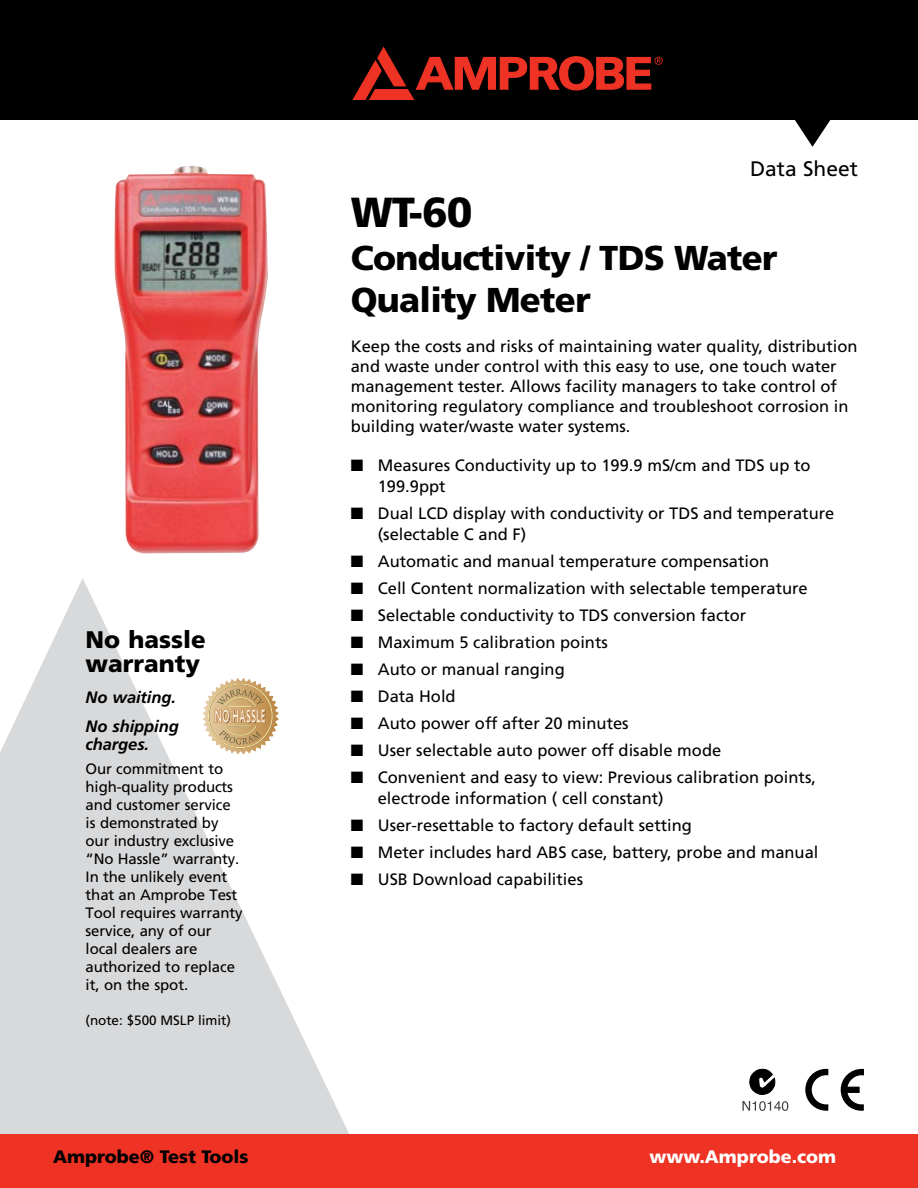
<style>
.page{position:relative;width:918px;height:1188px;background:#fff}
.page>*{position:absolute;margin:0;border:0;box-sizing:border-box;transform-origin:0 0}
.t1{font:900 42px "Frutiger";color:#000}
.t2{font:900 34.5px/41.4px "Frutiger";letter-spacing:-.02em;color:#000}
.t3{font:900 24px/24px "Frutiger";color:#000}
.t4{font:21px "Frutiger";color:#000}
.t5{font:900 18px "Frutiger";color:#000}
.t6{font:900 18px "Frutiger";color:#fff}
.t7{font:16.5px/19.8px "Frutiger";color:#000}
.t8{font:italic 700 16.5px/28.5px "Frutiger";letter-spacing:-.005em;color:#000}
.t9{font:15px/18px "Frutiger";letter-spacing:-.01em;color:#000}
.t10{font:13.5px "Frutiger";letter-spacing:-.005em;color:#000}
</style>
<div class="page">
<svg style="left:0;top:578px;width:349px;height:556px;fill:#d8d9db"></svg>
<svg style="left:202px;top:678px;width:77px;height:77px"></svg>
<div style="left:0;top:1134px;width:918px;height:54px;background:#ee3224"></div>
<div style="left:0;top:0;width:918px;height:120px;background:#000"></div>
<svg style="left:795px;top:120px;width:36px;height:27px"></svg>
<svg style="left:352px;top:47px;width:311px;height:53px"></svg>
<svg style="left:841px;top:1069px;width:23px;height:42px"></svg>
<svg style="left:805px;top:1069px;width:23px;height:42px"></svg>
<svg style="left:742px;top:1069px;width:46px;height:42px"></svg>
<img style="left:115px;top:166px;width:153px;height:387px">
<h1 class="t1" style="left:351px;top:196px;width:123px">WT-60</h1>
<p class="t4" style="left:750px;top:159px;width:109px">Data Sheet</p>
<h3 class="t3" style="left:86px;top:629px;width:122px">No hassle warranty</h3>
<p class="t8" style="left:86px;top:685px;width:95px">No waiting.<br>No shipping</p>
<p class="t8" style="left:86px;top:731px;width:65px">charges.</p>
<p class="t9" style="left:86px;top:761px;width:158px">Our commitment to high-quality products and customer service is demonstrated by our industry exclusive “No Hassle” warranty.<br>In the unlikely event that an Amprobe Test<br>Tool requires warranty service, any of our local dealers are authorized to replace it, on the spot.</p>
<p class="t10" style="left:86px;top:1014px;width:147px">(note: $500 MSLP limit)</p>
<h2 class="t2" style="left:351px;top:241px;width:428px">Conductivity / TDS Water<br>Quality Meter</h2>
<p class="t7" style="left:351px;top:338px;width:508px">Keep the costs and risks of maintaining water quality, distribution and waste under control with this easy to use, one touch water management tester. Allows facility managers to take control of monitoring regulatory compliance and troubleshoot corrosion in building water/waste water systems.</p>
<p class="t7" style="left:378px;top:456px;width:434px;line-height:21px;text-indent:-27px">■ Measures Conductivity up to 199.9 mS/cm and TDS up to<br>199.9ppt</p>
<p class="t7" style="left:378px;top:504px;width:458px;line-height:21px;text-indent:-27px">■ Dual LCD display with conductivity or TDS and temperature (selectable C and F)</p>
<p class="t7" style="left:351px;top:552px;width:420px">■ Automatic and manual temperature compensation</p>
<p class="t7" style="left:351px;top:579px;width:459px">■ Cell Content normalization with selectable temperature</p>
<p class="t7" style="left:351px;top:606px;width:397px">■ Selectable conductivity to TDS conversion factor</p>
<p class="t7" style="left:351px;top:633px;width:259px">■ Maximum 5 calibration points</p>
<p class="t7" style="left:351px;top:660px;width:216px">■ Auto or manual ranging</p>
<p class="t7" style="left:351px;top:687px;width:106px">■ Data Hold</p>
<p class="t7" style="left:351px;top:714px;width:279px">■ Auto power off after 20 minutes</p>
<p class="t7" style="left:351px;top:741px;width:372px">■ User selectable auto power off disable mode</p>
<p class="t7" style="left:378px;top:768px;width:440px;line-height:21px;text-indent:-27px">■ Convenient and easy to view: Previous calibration points, electrode information ( cell constant)</p>
<p class="t7" style="left:351px;top:816px;width:343px">■ User-resettable to factory default setting</p>
<p class="t7" style="left:351px;top:843px;width:469px">■ Meter includes hard ABS case, battery, probe and manual</p>
<p class="t7" style="left:351px;top:870px;width:234px">■ USB Download capabilities</p>
<p class="t5" style="left:53px;top:1149px;width:197px">Amprobe® Test Tools</p>
<p class="t6" style="left:650px;top:1150px;width:188px">www.Amprobe.com</p>
</div>
